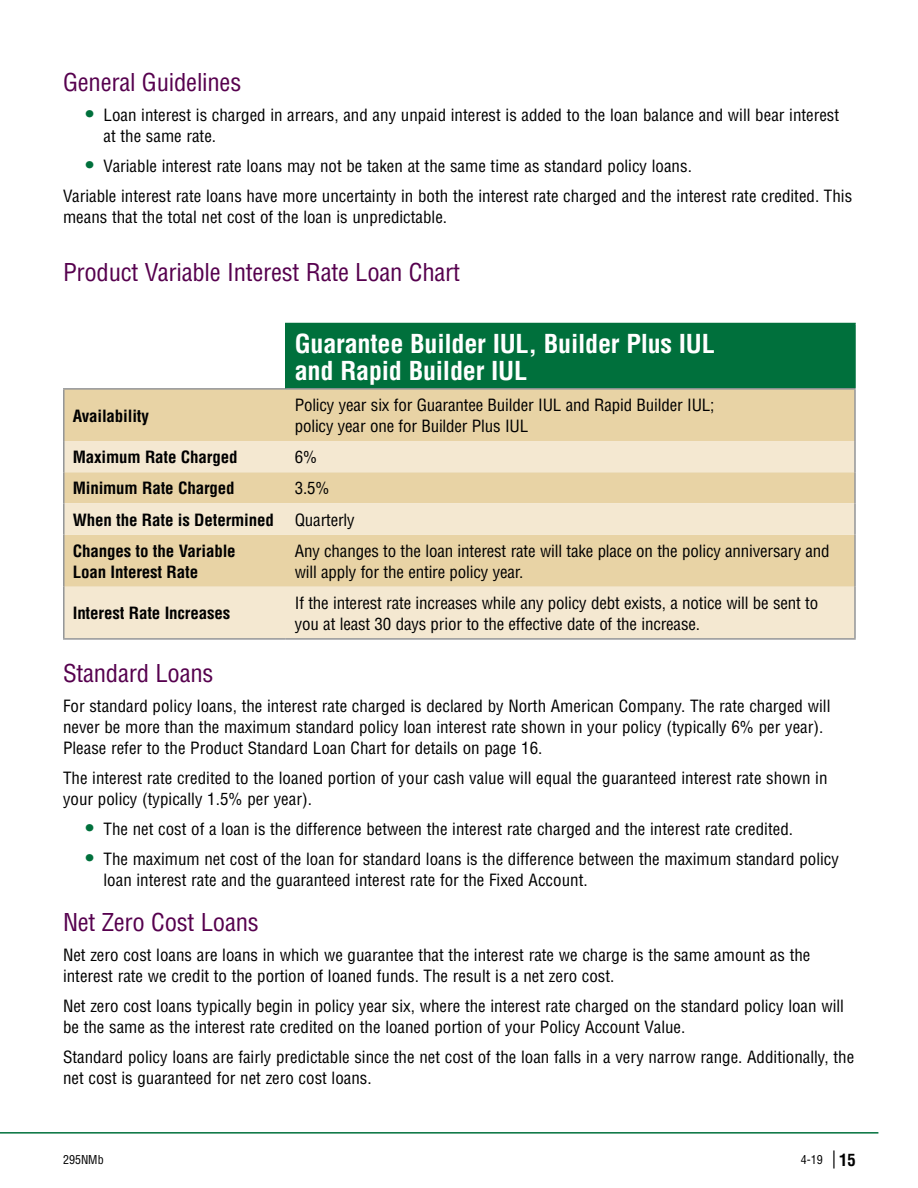
<style>
.page{position:relative;width:918px;height:1188px;background:#fff}
.page>*{position:absolute;margin:0;border:0;box-sizing:border-box;transform-origin:0 0}
.t1{font:700 condensed 25.5px/27px "Helvetica";letter-spacing:-.01em;color:#fff}
.t2{font:condensed 24px "Helvetica";letter-spacing:-.01em;color:#56004e}
.t3{font:condensed 16.5px/21px "Helvetica";color:#000}
.t4{font:700 condensed 16.5px/21px "Helvetica";letter-spacing:-.01em;color:#000}
.t5{font:condensed 12px "Helvetica";color:#000}
.s1{font-weight:700;font-size:19.5px;color:#00703c}
.s2{font-size:18px}
.s3{font-weight:700;font-size:16.5px}
</style>
<div class="page">
<hr style="left:0;top:1132px;width:878px;height:2px;background:#00703c">
<div style="left:286px;top:324px;width:569px;height:65px;background:#00703c"></div>
<div style="left:65px;top:390px;width:789px;height:51px;background:#e8d3a5"></div>
<svg style="left:65px;top:441px;width:789px;height:197px;background:#eedfbe"></svg>
<hr style="left:63px;top:388px;width:223px;height:2px;background:#939598">
<hr style="left:63px;top:390px;width:2px;height:51px;background:#939598">
<hr style="left:63px;top:441px;width:2px;height:31px;background:#939598">
<hr style="left:854px;top:441px;width:2px;height:31px;background:#939598">
<hr style="left:63px;top:472px;width:2px;height:31px;background:#939598">
<hr style="left:854px;top:472px;width:2px;height:31px;background:#939598">
<hr style="left:63px;top:503px;width:2px;height:32px;background:#939598">
<hr style="left:854px;top:503px;width:2px;height:32px;background:#939598">
<hr style="left:63px;top:535px;width:2px;height:52px;background:#939598">
<hr style="left:854px;top:535px;width:2px;height:52px;background:#939598">
<hr style="left:63px;top:587px;width:2px;height:51px;background:#939598">
<hr style="left:63px;top:638px;width:223px;height:2px;background:#939598">
<hr style="left:854px;top:587px;width:2px;height:51px;background:#939598">
<hr style="left:286px;top:638px;width:570px;height:2px;background:#939598">
<hr style="left:286px;top:388px;width:570px;height:2px;background:#939598">
<hr style="left:285px;top:323px;width:571px;height:1px;background:#00703c">
<hr style="left:285px;top:324px;width:2px;height:64px;background:#00703c">
<hr style="left:854px;top:324px;width:2px;height:64px;background:#00703c">
<hr style="left:854px;top:390px;width:2px;height:51px;background:#939598">
<h2 class="t2" style="left:63px;top:67px;width:180px">General Guidelines</h2>
<p class="t3" style="left:104px;top:105px;width:737px;text-indent:-18px"><span class="s1">•</span> Loan interest is charged in arrears, and any unpaid interest is added to the loan balance and will bear interest at the same rate.</p>
<p class="t3" style="left:63px;top:151px;width:791px;line-height:30px;text-indent:22px"><span class="s1">•</span> Variable interest rate loans may not be taken at the same time as standard policy loans.<br>Variable interest rate loans have more uncertainty in both the interest rate charged and the interest rate credited. This</p>
<p class="t3" style="left:63px;top:207px;width:386px">means that the total net cost of the loan is unpredictable.</p>
<h2 class="t2" style="left:63px;top:257px;width:399px">Product Variable Interest Rate Loan Chart</h2>
<h1 class="t1" style="left:295px;top:330px;width:422px">Guarantee Builder IUL, Builder Plus IUL and Rapid Builder IUL</h1>
<p class="t4" style="left:73px;top:405px;width:78px">Availability</p>
<p class="t3" style="left:295px;top:394px;width:421px">Policy year six for Guarantee Builder IUL and Rapid Builder IUL; policy year one for Builder Plus IUL</p>
<p class="t4" style="left:73px;top:447px;width:166px">Maximum Rate Charged</p>
<p class="t3" style="left:295px;top:447px;width:24px">6%</p>
<p class="t4" style="left:73px;top:478px;width:163px">Minimum Rate Charged</p>
<p class="t3" style="left:295px;top:478px;width:36px">3.5%</p>
<p class="t4" style="left:73px;top:509px;width:203px">When the Rate is Determined</p>
<p class="t3" style="left:295px;top:509px;width:61px">Quarterly</p>
<p class="t4" style="left:73px;top:540px;width:164px">Changes to the Variable<br>Loan Interest Rate</p>
<p class="t3" style="left:295px;top:540px;width:536px">Any changes to the loan interest rate will take place on the policy anniversary and will apply for the entire policy year.</p>
<p class="t4" style="left:73px;top:603px;width:159px">Interest Rate Increases</p>
<p class="t3" style="left:295px;top:592px;width:525px">If the interest rate increases while any policy debt exists, a notice will be sent to you at least 30 days prior to the effective date of the increase.</p>
<h2 class="t2" style="left:63px;top:659px;width:152px">Standard Loans</h2>
<p class="t3" style="left:63px;top:696px;width:769px">For standard policy loans, the interest rate charged is declared by North American Company. The rate charged will never be more than the maximum standard policy loan interest rate shown in your policy (typically 6% per year).<br>Please refer to the Product Standard Loan Chart for details on page 16.</p>
<p class="t3" style="left:63px;top:768px;width:766px">The interest rate credited to the loaned portion of your cash value will equal the guaranteed interest rate shown in your policy (typically 1.5% per year).</p>
<p class="t3" style="left:86px;top:819px;width:709px"><span class="s1">•</span> The net cost of a loan is the difference between the interest rate charged and the interest rate credited.</p>
<p class="t3" style="left:104px;top:849px;width:737px;text-indent:-18px"><span class="s1">•</span> The maximum net cost of the loan for standard loans is the difference between the maximum standard policy loan interest rate and the guaranteed interest rate for the Fixed Account.</p>
<h2 class="t2" style="left:63px;top:908px;width:197px">Net Zero Cost Loans</h2>
<p class="t3" style="left:63px;top:945px;width:749px">Net zero cost loans are loans in which we guarantee that the interest rate we charge is the same amount as the interest rate we credit to the portion of loaned funds. The result is a net zero cost.</p>
<p class="t3" style="left:63px;top:996px;width:782px">Net zero cost loans typically begin in policy year six, where the interest rate charged on the standard policy loan will be the same as the interest rate credited on the loaned portion of your Policy Account Value.</p>
<p class="t3" style="left:63px;top:1047px;width:793px">Standard policy loans are fairly predictable since the net cost of the loan falls in a very narrow range. Additionally, the net cost is guaranteed for net zero cost loans.</p>
<p class="t5" style="left:63px;top:1152px;width:42px">295NMb</p>
<p class="t5" style="left:801px;top:1152px;width:56px">4-19 <span class="s2">|</span> <span class="s3">15</span></p>
</div>
